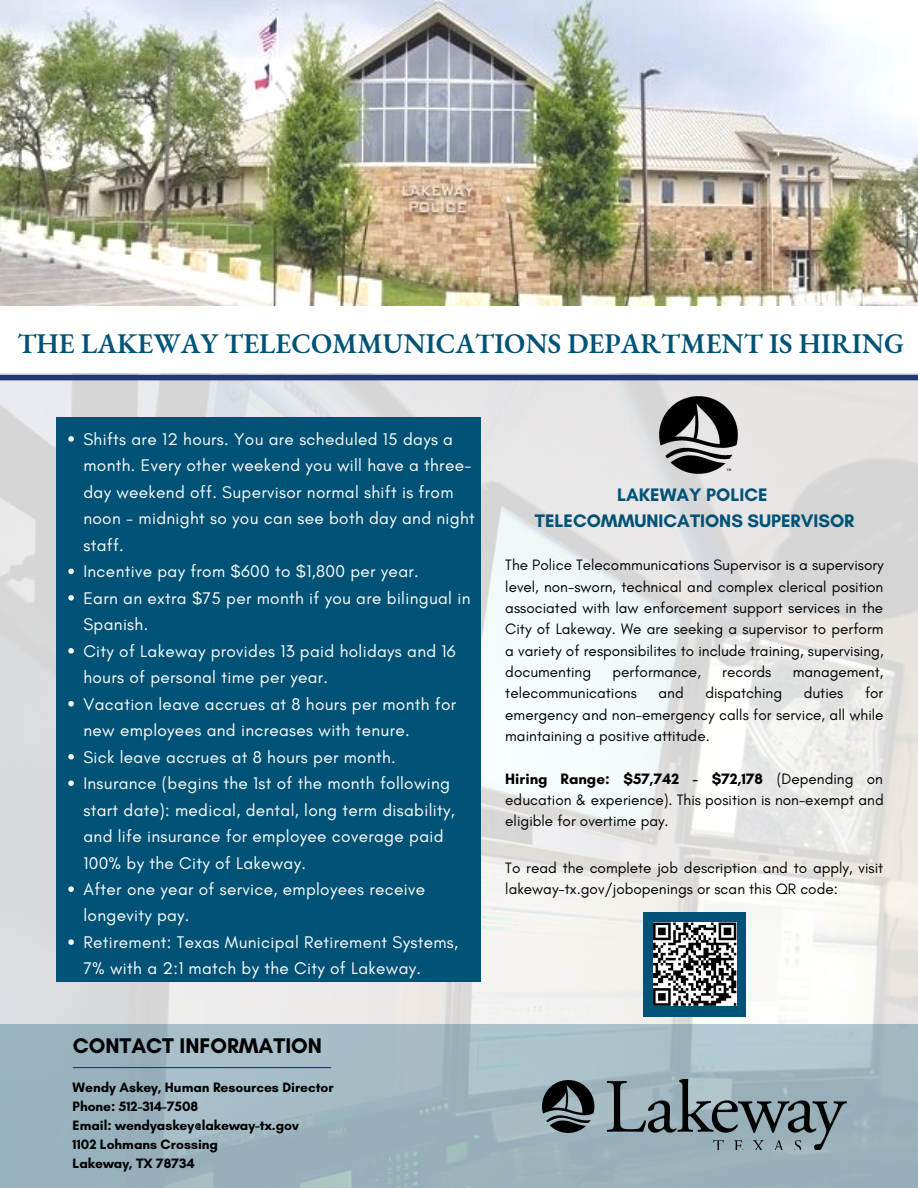
<style>
.page{position:relative;width:918px;height:1188px;background:#fff}
.page>*{position:absolute;margin:0;border:0;box-sizing:border-box;transform-origin:0 0}
.t1{font:600 27.75px "EB Garamond";color:#005376}
.t2{font:700 21.6px "Glacial Indifference";color:#000}
.t3{font:700 18.45px "Glacial Indifference";color:#005376}
.t4{font:17.25px/26.5px "Glacial Indifference";letter-spacing:.02em;color:#fff}
.t5{font:15.3px/21.3px "Glacial Indifference";color:#000;text-align:justify}
.t6{font:700 13.8px "Glacial Indifference";color:#000}
.s1{font-weight:700}
</style>
<div class="page">
<img style="left:0;top:0;width:918px;height:306px">
<img style="left:0;top:374px;width:918px;height:650px">
<div style="left:56px;top:418px;width:425px;height:564px;background:#005376"></div>
<svg style="left:68px;top:436px;width:6px;height:6px"></svg>
<svg style="left:68px;top:569px;width:6px;height:5px"></svg>
<svg style="left:68px;top:595px;width:6px;height:6px"></svg>
<svg style="left:68px;top:648px;width:6px;height:6px"></svg>
<svg style="left:68px;top:701px;width:6px;height:6px"></svg>
<svg style="left:68px;top:754px;width:6px;height:6px"></svg>
<svg style="left:68px;top:780px;width:6px;height:6px"></svg>
<svg style="left:68px;top:886px;width:6px;height:6px"></svg>
<svg style="left:68px;top:939px;width:6px;height:6px"></svg>
<div style="left:0;top:375px;width:918px;height:5px;background:#223975"></div>
<div style="left:643px;top:912px;width:103px;height:105px;background:#005376"></div>
<svg style="left:0;top:1024px;width:918px;height:164px;background:#9fb7c0"></svg>
<hr style="left:73px;top:1067px;width:258px;height:1px;background:#223975">
<img style="left:542px;top:1079px;width:305px;height:70px">
<img style="left:658px;top:395px;width:80px;height:80px">
<svg style="left:653px;top:923px;width:83px;height:83px;background:#818181"></svg>
<p class="t1" style="left:18px;top:325px;width:888px">THE LAKEWAY TELECOMMUNICATIONS DEPARTMENT IS HIRING</p>
<p class="t4" style="left:83px;top:425px;width:393px">Shifts are 12 hours. You are scheduled 15 days a month. Every other weekend you will have a three&shy;day weekend off. Supervisor normal shift is from noon - midnight so you can see both day and night staff.</p>
<p class="t4" style="left:83px;top:558px;width:337px">Incentive pay from $600 to $1,800 per year.</p>
<p class="t4" style="left:83px;top:584px;width:389px">Earn an extra $75 per month if you are bilingual in<br>Spanish.</p>
<p class="t4" style="left:83px;top:637px;width:374px">City of Lakeway provides 13 paid holidays and 16 hours of personal time per year.</p>
<p class="t4" style="left:83px;top:690px;width:374px">Vacation leave accrues at 8 hours per month for new employees and increases with tenure.</p>
<p class="t4" style="left:83px;top:743px;width:314px">Sick leave accrues at 8 hours per month.</p>
<p class="t4" style="left:83px;top:770px;width:373px">Insurance (begins the 1st of the month following start date): medical, dental, long term disability, and life insurance for employee coverage paid 100% by the City of Lakeway.</p>
<p class="t4" style="left:83px;top:876px;width:343px">After one year of service, employees receive longevity pay.</p>
<p class="t4" style="left:83px;top:929px;width:376px">Retirement: Texas Municipal Retirement Systems,<br>7% with a 2:1 match by the City of Lakeway.</p>
<p class="t2" style="left:73px;top:1033px;width:251px">CONTACT INFORMATION</p>
<p class="t6" style="left:73px;top:1078px;width:263px">Wendy Askey, Human Resources Director</p>
<p class="t6" style="left:73px;top:1098px;width:127px">Phone: 512-314-7508</p>
<p class="t6" style="left:73px;top:1117px;width:228px">Email: wendyaskey@lakeway-tx.gov</p>
<p class="t6" style="left:73px;top:1136px;width:147px">1102 Lohmans Crossing</p>
<p class="t6" style="left:73px;top:1155px;width:124px">Lakeway, TX 78734</p>
<p class="t3" style="left:617px;top:484px;width:152px">LAKEWAY POLICE</p>
<p class="t3" style="left:535px;top:509px;width:321px">TELECOMMUNICATIONS SUPERVISOR</p>
<p class="t5" style="left:505px;top:554px;width:380px">The Police Telecommunications Supervisor is a supervisory level, non-sworn, technical and complex clerical position associated with law enforcement support services in the City of Lakeway. We are seeking a supervisor to perform a variety of responsibilites to include training, supervising, documenting</p>
<p class="t5" style="left:613px;top:661px;width:90px">performance,</p>
<p class="t5" style="left:722px;top:661px;width:51px">records</p>
<p class="t5" style="left:793px;top:661px;width:92px">management,</p>
<p class="t5" style="left:505px;top:682px;width:133px">telecommunications</p>
<p class="t5" style="left:659px;top:682px;width:27px">and</p>
<p class="t5" style="left:705px;top:682px;width:78px">dispatching</p>
<p class="t5" style="left:804px;top:682px;width:41px">duties</p>
<p class="t5" style="left:505px;top:682px;width:380px;text-indent:360px">for emergency and non-emergency calls for service, all while maintaining a positive attitude.</p>
<p class="t5" style="left:505px;top:768px;width:380px"><span class="s1">Hiring Range: $57,742 - $72,178</span> (Depending on education &amp; experience). This position is non-exempt and eligible for overtime pay.</p>
<p class="t5" style="left:505px;top:857px;width:379px">To read the complete job description and to apply, visit lakeway-tx.gov/jobopenings or scan this QR code:</p>
</div>
